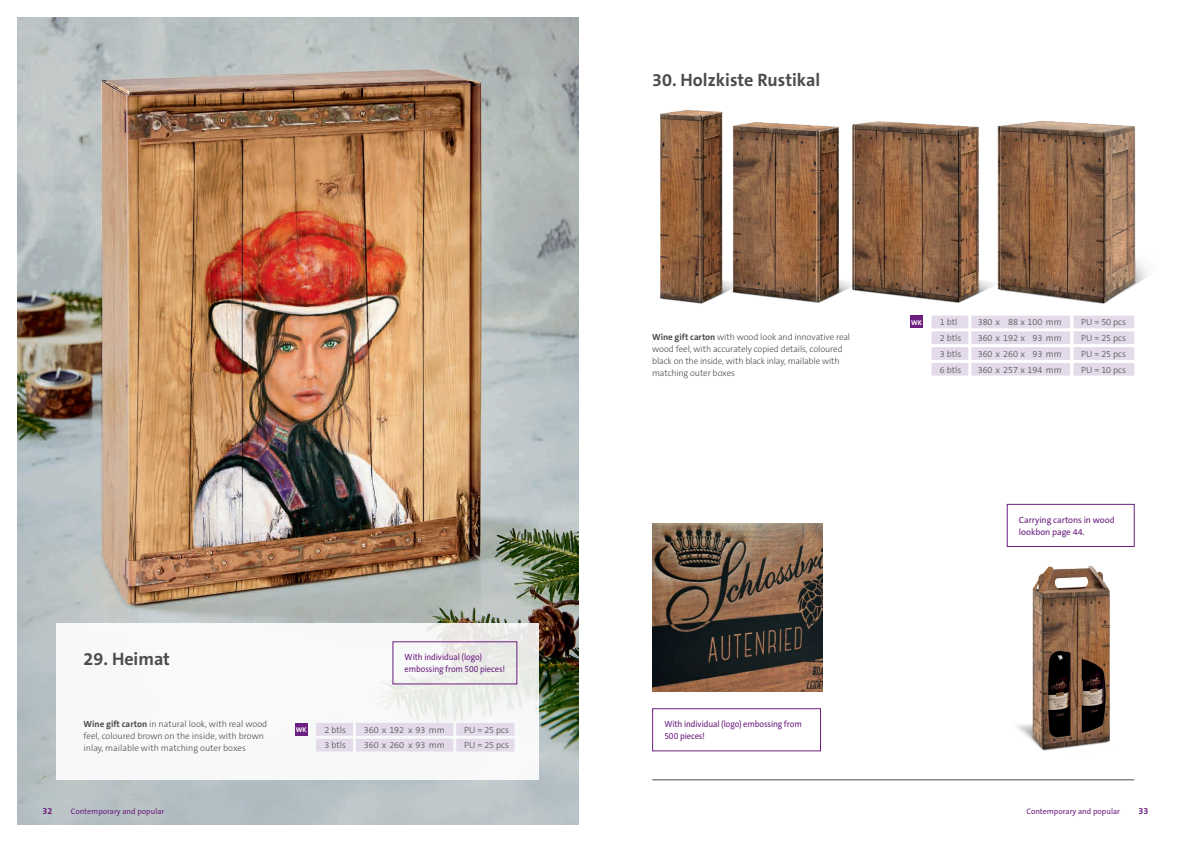
<style>
.page{position:relative;width:1191px;height:842px;background:#fff}
.page>*{position:absolute;margin:0;border:0;box-sizing:border-box;transform-origin:0 0}
.t1{font:700 18px "The Sans C5";color:#4b4c4d}
.t2{font:300 9px/12px "The Sans C5";color:#4b4c4d}
.t3{font:9px/12px "The Sans C5";letter-spacing:-.01em;color:#6b1f7e;scale:.94 1}
.t4{font:9px/12px "The Sans C5";letter-spacing:-.01em;color:#6b1f7e}
.t5{font:700 9px "The Sans C5";color:#6b1f7e}
.t6{font:8px "The Sans C5";color:#6b1f7e}
.t7{font:700 7px "The Sans C5";color:#fff}
.s1{font-weight:700}
</style>
<div class="page">
<img style="left:17px;top:17px;width:561px;height:808px">
<hr style="left:652px;top:780px;width:482px;height:1px;background:#4b4c4d">
<img style="left:1017px;top:565px;width:93px;height:186px">
<img style="left:652px;top:523px;width:170px;height:169px">
<img style="left:1007px;top:121px;width:141px;height:195px">
<img style="left:660px;top:110px;width:46px;height:194px">
<img style="left:869px;top:121px;width:138px;height:195px">
<img style="left:706px;top:111px;width:163px;height:192px">
<div style="left:57px;top:623px;width:482px;height:157px;background:linear-gradient(to right,#fbfcfd,#efefef)"></div>
<div style="left:295px;top:723px;width:13px;height:13px;background:#6b1f7e"></div>
<svg style="left:316px;top:723px;width:198px;height:28px;background:#e5deeb"></svg>
<div style="left:652px;top:708px;width:169px;height:43px;border:1px solid #6b1f7e"></div>
<div style="left:1006px;top:504px;width:128px;height:43px;border:1px solid #6b1f7e"></div>
<div style="left:910px;top:316px;width:13px;height:12px;background:#6b1f7e"></div>
<svg style="left:931px;top:316px;width:203px;height:60px"></svg>
<h1 class="t1" style="left:84px;top:648px;width:88px">29. Heimat</h1>
<p class="t3" style="left:405px;top:651px;width:108px">With individual (logo) embossing from 500 pieces!</p>
<p class="t2" style="left:84px;top:718px;width:185px"><span class="s1">Wine gift carton</span> in natural look, with real wood feel, coloured brown on the inside, with brown inlay, mailable with matching outer boxes</p>
<p class="t7" style="left:296px;top:725px;width:12px">WK</p>
<p class="t2" style="left:325px;top:724px;width:23px">2 btls</p>
<p class="t2" style="left:364px;top:724px;width:82px">360 x 192 x 93 mm</p>
<p class="t2" style="left:464px;top:724px;width:46px">PU = 25 pcs</p>
<p class="t2" style="left:325px;top:739px;width:23px">3 btls</p>
<p class="t2" style="left:364px;top:739px;width:82px">360 x 260 x 93 mm</p>
<p class="t2" style="left:464px;top:739px;width:46px">PU = 25 pcs</p>
<h1 class="t1" style="left:652px;top:68px;width:169px">30. Holzkiste Rustikal</h1>
<p class="t2" style="left:652px;top:331px;width:199px"><span class="s1">Wine gift carton</span> with wood look and innovative real wood feel, with accurately copied details, coloured black on the inside, with black inlay, mailable with matching outer boxes</p>
<p class="t7" style="left:911px;top:318px;width:12px">WK</p>
<p class="t2" style="left:940px;top:316px;width:19px">1 btl</p>
<p class="t2" style="left:977px;top:316px;width:86px">380 x 88 x 100 mm</p>
<p class="t2" style="left:1081px;top:316px;width:46px">PU = 50 pcs</p>
<p class="t2" style="left:940px;top:332px;width:23px">2 btls</p>
<p class="t2" style="left:977px;top:332px;width:86px">360 x 192 x 93 mm</p>
<p class="t2" style="left:1081px;top:332px;width:46px">PU = 25 pcs</p>
<p class="t2" style="left:940px;top:348px;width:23px">3 btls</p>
<p class="t2" style="left:977px;top:348px;width:86px">360 x 260 x 93 mm</p>
<p class="t2" style="left:1081px;top:348px;width:46px">PU = 25 pcs</p>
<p class="t2" style="left:940px;top:364px;width:23px">6 btls</p>
<p class="t2" style="left:977px;top:364px;width:86px">360 x 257 x 194 mm</p>
<p class="t2" style="left:1081px;top:364px;width:46px">PU = 10 pcs</p>
<p class="t4" style="left:1019px;top:514px;width:97px">Carrying cartons in wood lookbon page 44.</p>
<p class="t3" style="left:664px;top:718px;width:148px">With individual (logo) embossing from<br>500 pieces!</p>
<p class="t5" style="left:42px;top:805px;width:11px">32</p>
<p class="t5" style="left:1138px;top:805px;width:11px">33</p>
<p class="t6" style="left:71px;top:806px;width:95px">Contemporary and popular</p>
<p class="t6" style="left:1026px;top:806px;width:95px">Contemporary and popular</p>
</div>
